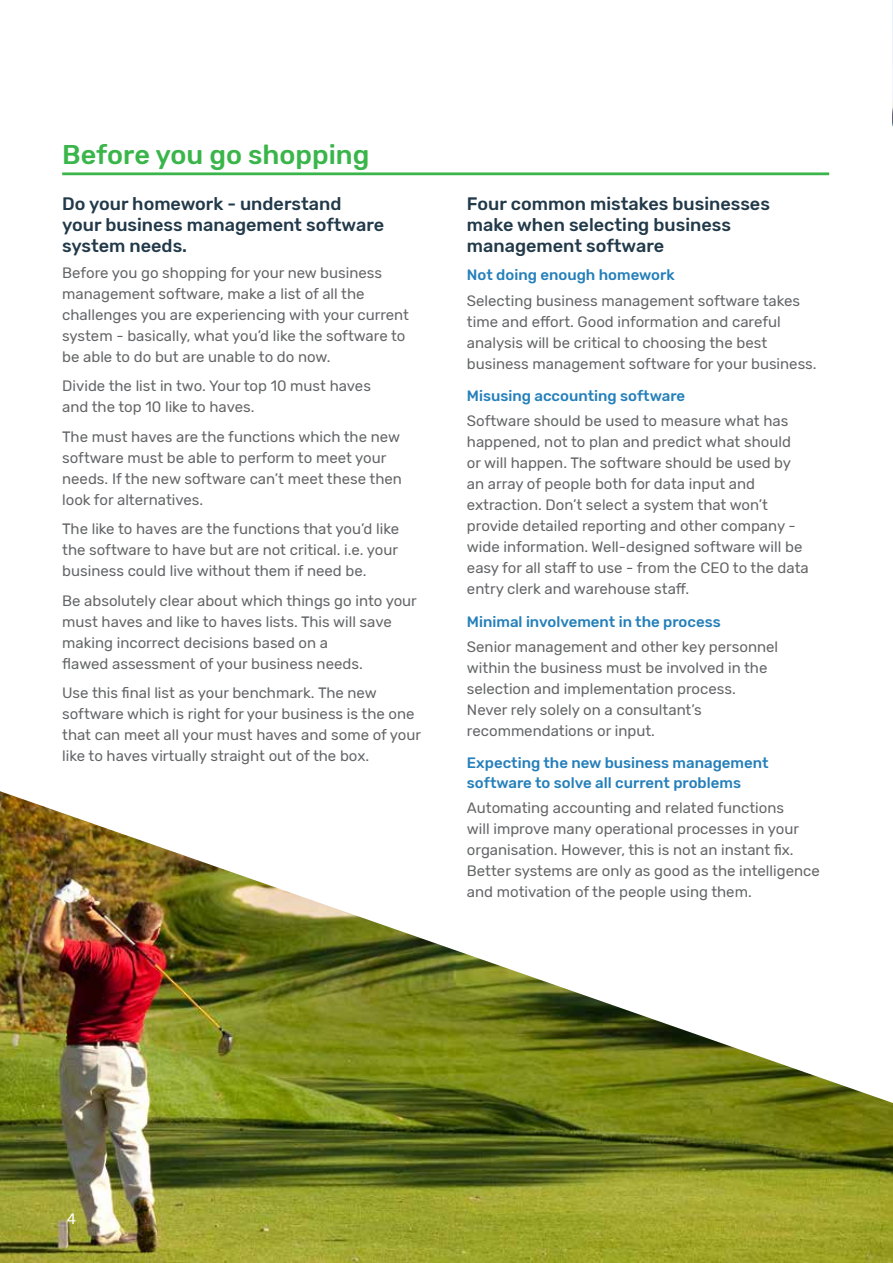
<style>
.page{position:relative;width:893px;height:1263px;background:#fff}
.page>*{position:absolute;margin:0;border:0;box-sizing:border-box;transform-origin:0 0}
.t1{font:500 27px "Rubik";color:#39b54a}
.t2{font:500 18px/21px "Rubik";color:#213949}
.t3{font:15px/21px "Rubik";color:#636466}
.t4{font:500 15px/19.5px "Rubik";color:#247fba}
.t5{font:15px "Rubik";color:#fff}
</style>
<div class="page">
<img style="left:892px;top:0;width:1px;height:126px">
<img style="left:0;top:791px;width:893px;height:472px">
<hr style="left:62px;top:172px;width:767px;height:3px;background:#39b54a">
<h1 class="t1" style="left:62px;top:139px;width:309px">Before you go shopping</h1>
<p class="t2" style="left:62px;top:194px;width:323px">Do your homework - understand your business management software system needs.</p>
<p class="t3" style="left:62px;top:262px;width:348px">Before you go shopping for your new business management software, make a list of all the challenges you are experiencing with your current system - basically, what you’d like the software to be able to do but are unable to do now.</p>
<p class="t3" style="left:62px;top:376px;width:310px">Divide the list in two. Your top 10 must haves and the top 10 like to haves.</p>
<p class="t3" style="left:62px;top:426px;width:341px">The must haves are the functions which the new software must be able to perform to meet your needs. If the new software can’t meet these then look for alternatives.</p>
<p class="t3" style="left:62px;top:519px;width:338px;text-align:justify">The like to haves are the functions that you’d like the software to have but are not critical. i.e. your business could live without them if need be.</p>
<p class="t3" style="left:62px;top:590px;width:356px">Be absolutely clear about which things go into your must haves and like to haves lists. This will save making incorrect decisions based on a<br>flawed assessment of your business needs.</p>
<p class="t3" style="left:62px;top:683px;width:360px">Use this final list as your benchmark. The new software which is right for your business is the one that can meet all your must haves and some of your like to haves virtually straight out of the box.</p>
<p class="t2" style="left:467px;top:194px;width:304px">Four common mistakes businesses make when selecting business management software</p>
<p class="t4" style="left:467px;top:266px;width:209px">Not doing enough homework</p>
<p class="t3" style="left:467px;top:290px;width:351px">Selecting business management software takes time and effort. Good information and careful analysis will be critical to choosing the best business management software for your business.</p>
<p class="t4" style="left:467px;top:386px;width:220px">Misusing accounting software</p>
<p class="t3" style="left:467px;top:411px;width:343px">Software should be used to measure what has happened, not to plan and predict what should or will happen. The software should be used by an array of people both for data input and extraction. Don’t select a system that won’t provide detailed reporting and other company - wide information. Well-designed software will be easy for all staff to use - from the CEO to the data entry clerk and warehouse staff.</p>
<p class="t4" style="left:467px;top:612px;width:255px">Minimal involvement in the process</p>
<p class="t3" style="left:467px;top:636px;width:313px">Senior management and other key personnel within the business must be involved in the selection and implementation process.<br>Never rely solely on a consultant’s recommendations or input.</p>
<p class="t4" style="left:467px;top:753px;width:303px">Expecting the new business management software to solve all current problems</p>
<p class="t3" style="left:467px;top:797px;width:354px">Automating accounting and related functions<br>will improve many operational processes in your organisation. However, this is not an instant fix.<br>Better systems are only as good as the intelligence and motivation of the people using them.</p>
<p class="t5" style="left:67px;top:1210px;width:11px">4</p>
</div>
